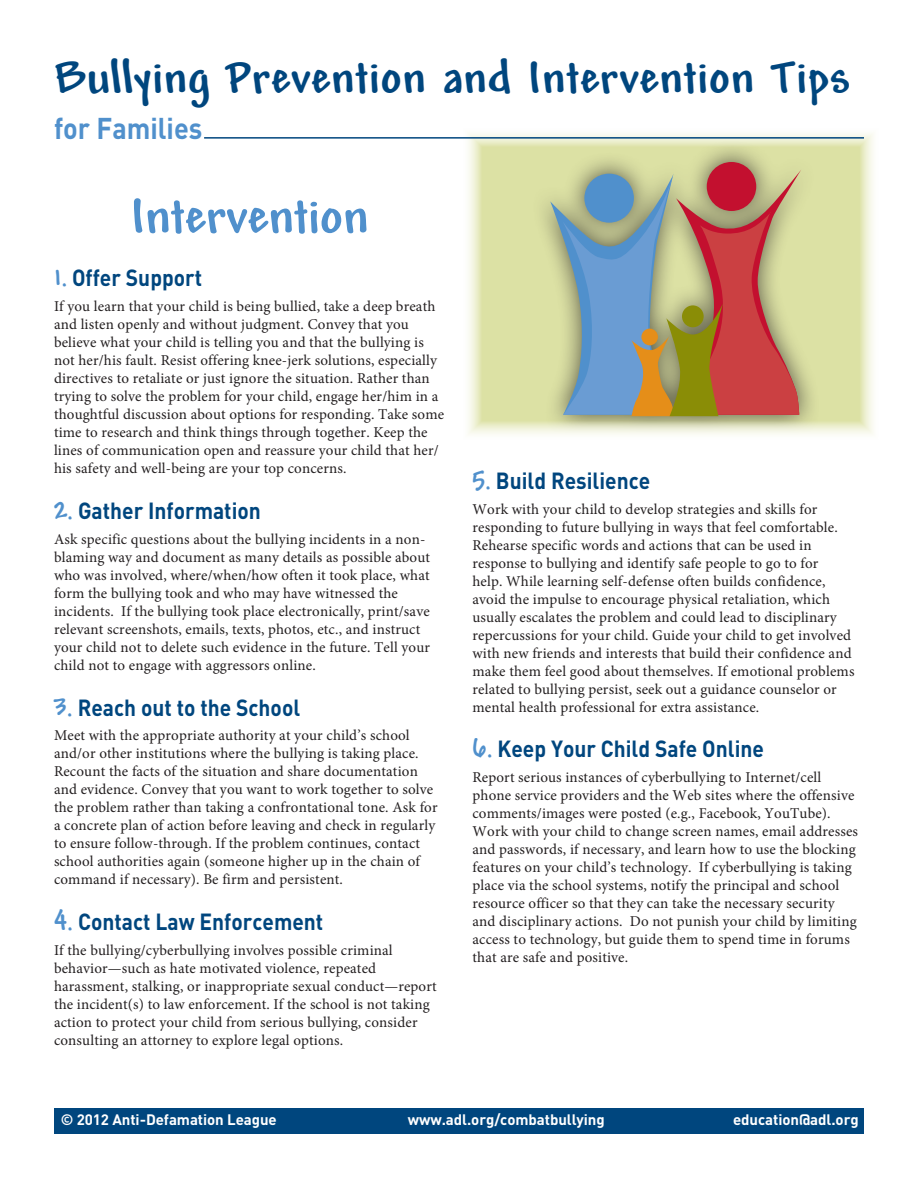
<style>
.page{position:relative;width:918px;height:1188px;background:#fff}
.page>*{position:absolute;margin:0;border:0;box-sizing:border-box;transform-origin:0 0}
.t1{font:700 54px "Mead";letter-spacing:-.005em;color:#5090cc}
.t2{font:700 49.5px "Mead";letter-spacing:.01em;color:#00467e}
.t3{font:700 29.7px "DIN";color:#5090cc;scale:.91 1}
.Subheading{font:700 23.1px "DIN";color:#00467e;scale:.91 1}
.t4{font:15px/18px "Minion Pro";letter-spacing:.01em;color:#231f20}
.t5{font:700 15px "DIN";letter-spacing:-.005em;color:#fff}
.s1{font-family:"Mead";font-size:29.7px;color:#5090cc}
</style>
<div class="page">
<div style="left:54px;top:1108px;width:810px;height:26px;background:#00467e"></div>
<svg style="left:468px;top:133px;width:405px;height:301px;background:#e2e6b4"></svg>
<div style="left:531px;top:140px;width:290px;height:299px;background:#231f20;opacity:.75"></div>
<div style="left:707px;top:162px;width:49px;height:49px;background:#c3102f;border-radius:50%"></div>
<svg style="left:550px;top:170px;width:251px;height:246px;background:#a79180"></svg>
<hr style="left:204px;top:137px;width:660px;height:2px;background:#00467e">
<h2 class="t2" style="left:54px;top:50px;width:797px">Bullying Prevention and Intervention Tips</h2>
<h3 class="t3" style="left:54px;top:108px;width:165px">for Families</h3>
<p class="t1" style="left:131px;top:186px;width:239px">Intervention</p>
<p class="Subheading" style="left:54px;top:263px;width:164px"><span class="s1">1.</span> Offer Support</p>
<p class="t4" style="left:54px;top:297px;width:392px">If you learn that your child is being bullied, take a deep breath and listen openly and without judgment. Convey that you believe what your child is telling you and that the bullying is not her/his fault. Resist offering knee-jerk solutions, especially directives to retaliate or just ignore the situation. Rather than trying to solve the problem for your child, engage her/him in a thoughtful discussion about options for responding. Take some time to research and think things through together. Keep the lines of communication open and reassure your child that her/ his safety and well-being are your top concerns.</p>
<p class="Subheading" style="left:54px;top:496px;width:229px"><span class="s1">2.</span> Gather Information</p>
<p class="t4" style="left:54px;top:530px;width:378px">Ask specific questions about the bullying incidents in a non&shy;blaming way and document as many details as possible about who was involved, where/when/how often it took place, what form the bullying took and who may have witnessed the incidents. If the bullying took place electronically, print/save relevant screenshots, emails, texts, photos, etc., and instruct your child not to delete such evidence in the future. Tell your child not to engage with aggressors online.</p>
<p class="Subheading" style="left:54px;top:692px;width:272px"><span class="s1">3.</span> Reach out to the School</p>
<p class="t4" style="left:54px;top:727px;width:385px">Meet with the appropriate authority at your child’s school and/or other institutions where the bullying is taking place.<br>Recount the facts of the situation and share documentation and evidence. Convey that you want to work together to solve the problem rather than taking a confrontational tone. Ask for a concrete plan of action before leaving and check in regularly to ensure follow-through. If the problem continues, contact school authorities again (someone higher up in the chain of command if necessary). Be firm and persistent.</p>
<p class="Subheading" style="left:54px;top:907px;width:297px"><span class="s1">4.</span> Contact Law Enforcement</p>
<p class="t4" style="left:54px;top:941px;width:384px">If the bullying/cyberbullying involves possible criminal behavior—such as hate motivated violence, repeated harassment, stalking, or inappropriate sexual conduct—report the incident(s) to law enforcement. If the school is not taking action to protect your child from serious bullying, consider consulting an attorney to explore legal options.</p>
<p class="Subheading" style="left:472px;top:465px;width:197px"><span class="s1">5.</span> Build Resilience</p>
<p class="t4" style="left:472px;top:500px;width:384px">Work with your child to develop strategies and skills for responding to future bullying in ways that feel comfortable.<br>Rehearse specific words and actions that can be used in response to bullying and identify safe people to go to for<br>help. While learning self-defense often builds confidence, avoid the impulse to encourage physical retaliation, which usually escalates the problem and could lead to disciplinary repercussions for your child. Guide your child to get involved with new friends and interests that build their confidence and make them feel good about themselves. If emotional problems related to bullying persist, seek out a guidance counselor or mental health professional for extra assistance.</p>
<p class="Subheading" style="left:472px;top:734px;width:322px"><span class="s1">6.</span> Keep Your Child Safe Online</p>
<p class="t4" style="left:472px;top:768px;width:387px">Report serious instances of cyberbullying to Internet/cell phone service providers and the Web sites where the offensive comments/images were posted (e.g., Facebook, YouTube).<br>Work with your child to change screen names, email addresses and passwords, if necessary, and learn how to use the blocking features on your child’s technology. If cyberbullying is taking place via the school systems, notify the principal and school resource officer so that they can take the necessary security and disciplinary actions. Do not punish your child by limiting access to technology, but guide them to spend time in forums that are safe and positive.</p>
<p class="t5" style="left:61px;top:1110px;width:218px">© 2012 Anti-Defamation League</p>
<p class="t5" style="left:408px;top:1110px;width:198px">www.adl.org/combatbullying</p>
<p class="t5" style="left:733px;top:1110px;width:127px">education@adl.org</p>
</div>
